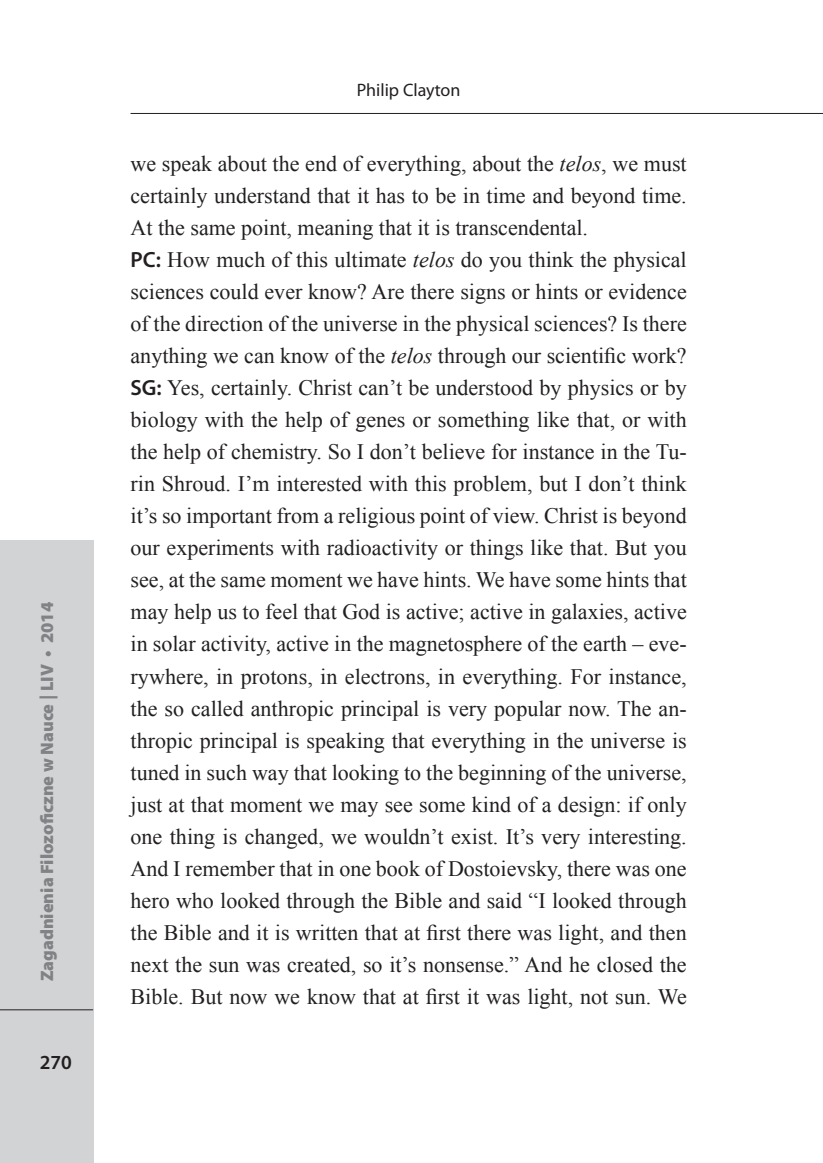
<style>
.page{position:relative;width:823px;height:1163px;background:#fff}
.page>*{position:absolute;margin:0;border:0;box-sizing:border-box;transform-origin:0 0}
.Tekst_bez_akapitu{font:22px/32px "Times New Roman";color:#231f20;text-align:justify}
.t1{font:600 20px "Myriad Pro";color:#231f20}
.t2{font:900 18px "Myriad Pro";color:#808285}
.t3{font:18px "Myriad Pro";color:#231f20}
.s1{font-style:italic}
.s2{font-family:"Myriad Pro";font-weight:600}
</style>
<div class="page">
<div style="left:0;top:540px;width:93px;height:622px;background:#d1d3d4"></div>
<hr style="left:130px;top:113px;width:692px;height:1px;background:#231f20">
<hr style="left:0;top:1009px;width:93px;height:1px;background:#231f20">
<p class="t2" style="left:35px;top:981px;width:381px;rotate:-90deg">Zagadnienia Filozoficzne w Nauce | LIV • 2014</p>
<p class="t1" style="left:40px;top:1049px;width:34px">270</p>
<p class="t3" style="left:356px;top:79px;width:105px">Philip Clayton</p>
<p class="Tekst_bez_akapitu" style="left:130px;top:147px;width:557px">we speak about the end of everything, about the <span class="s1">telos</span>, we must certainly understand that it has to be in time and beyond time.<br>At the same point, meaning that it is transcendental.</p>
<p class="Tekst_bez_akapitu" style="left:130px;top:243px;width:557px"><span class="s2">PC:</span> How much of this ultimate <span class="s1">telos</span> do you think the physical sciences could ever know? Are there signs or hints or evidence of the direction of the universe in the physical sciences? Is there anything we can know of the <span class="s1">telos</span> through our scientific work?</p>
<p class="Tekst_bez_akapitu" style="left:130px;top:371px;width:557px"><span class="s2">SG:</span> Yes, certainly. Christ can’t be understood by physics or by biology with the help of genes or something like that, or with the help of chemistry. So I don’t believe for instance in the Tu&shy;rin Shroud. I’m interested with this problem, but I don’t think it’s so important from a religious point of view. Christ is beyond our experiments with radioactivity or things like that. But you see, at the same moment we have hints. We have some hints that may help us to feel that God is active; active in galaxies, active in solar activity, active in the magnetosphere of the earth – eve&shy;rywhere, in protons, in electrons, in everything. For instance, the so called anthropic principal is very popular now. The an&shy;thropic principal is speaking that everything in the universe is tuned in such way that looking to the beginning of the universe, just at that moment we may see some kind of a design: if only one thing is changed, we wouldn’t exist. It’s very interesting.<br>And I remember that in one book of Dostoievsky, there was one hero who looked through the Bible and said “I looked through the Bible and it is written that at first there was light, and then next the sun was created, so it’s nonsense.” And he closed the Bible. But now we know that at first it was light, not sun. We</p>
</div>
